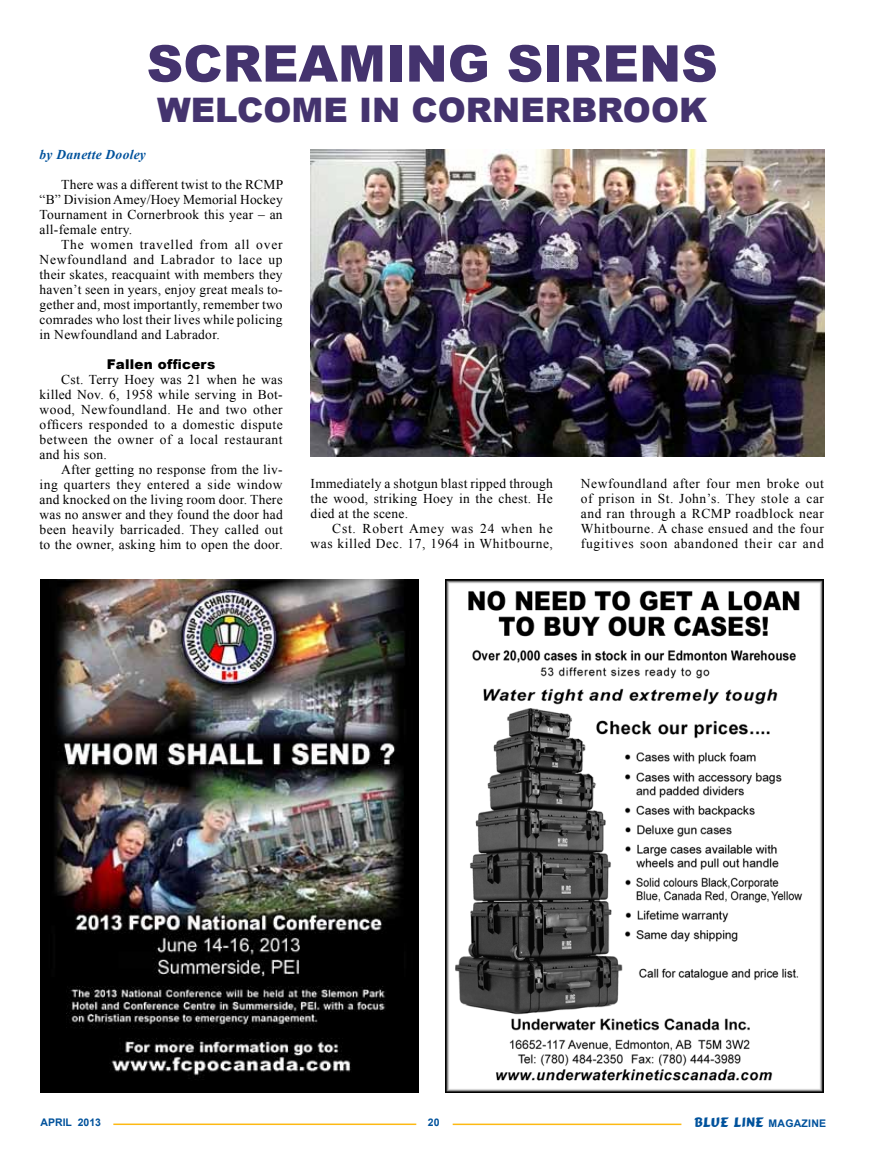
<style>
.page{position:relative;width:878px;height:1175px;background:#fff}
.page>*{position:absolute;margin:0;border:0;box-sizing:border-box;transform-origin:0 0}
.t1{font:900 50.7px "Arial";color:#44336e}
.t2{font:900 33.75px "Arial";color:#44336e}
.t3{font:13.5px/15px "Times New Roman";letter-spacing:.025em;color:#000;text-align:justify}
.t4{font:13.5px "Comic";letter-spacing:.02em;color:#00529c}
.t5{font:italic 700 13.5px "Times New Roman";letter-spacing:.02em;color:#00529c}
.t6{font:900 13.5px "Arial";letter-spacing:.02em;color:#000}
.t7{font:700 10.5px "Arial";color:#00529c}
.s1{font-family:"Arial";font-weight:700;font-size:10.5px}
</style>
<div class="page">
<hr style="left:113px;top:1123px;width:303px;height:2px;background:#fdb913">
<hr style="left:452px;top:1123px;width:229px;height:2px;background:#fdb913">
<img style="left:445px;top:579px;width:378px;height:513px">
<img style="left:40px;top:579px;width:378px;height:513px">
<img style="left:311px;top:150px;width:513px;height:306px">
<h1 class="t1" style="left:147px;top:27px;width:572px">SCREAMING SIRENS</h1>
<h2 class="t2" style="left:157px;top:86px;width:552px">WELCOME IN CORNERBROOK</h2>
<p class="t5" style="left:40px;top:145px;width:108px">by Danette Dooley</p>
<p class="t3" style="left:40px;top:177px;width:245px;text-indent:22px">There was a different twist to the RCMP “B” Division Amey/Hoey Memorial Hockey Tournament in Cornerbrook this year – an all-female entry.</p>
<p class="t3" style="left:40px;top:237px;width:245px;text-indent:22px">The women travelled from all over Newfoundland and Labrador to lace up their skates, reacquaint with members they haven’t seen in years, enjoy great meals to&shy;gether and, most importantly, remember two comrades who lost their lives while policing in Newfoundland and Labrador.</p>
<p class="t6" style="left:107px;top:354px;width:110px">FALLEN OFFICERS</p>
<p class="t3" style="left:40px;top:372px;width:244px;text-indent:22px">Cst. Terry Hoey was 21 when he was killed Nov. 6, 1958 while serving in Bot&shy;wood, Newfoundland. He and two other officers responded to a domestic dispute between the owner of a local restaurant and his son.</p>
<p class="t3" style="left:40px;top:462px;width:245px;text-indent:22px">After getting no response from the liv&shy;ing quarters they entered a side window and knocked on the living room door. There was no answer and they found the door had been heavily barricaded. They called out to the owner, asking him to open the door.</p>
<p class="t3" style="left:310px;top:476px;width:244px">Immediately a shotgun blast ripped through the wood, striking Hoey in the chest. He died at the scene.</p>
<p class="t3" style="left:310px;top:521px;width:244px;text-align:right">Cst. Robert Amey was 24 when he was killed Dec. 17, 1964 in Whitbourne,</p>
<p class="t3" style="left:581px;top:476px;width:245px">Newfoundland after four men broke out of prison in St. John’s. They stole a car and ran through a RCMP roadblock near Whitbourne. A chase ensued and the four fugitives soon abandoned their car and</p>
<p class="t7" style="left:41px;top:1115px;width:62px">APRIL 2013</p>
<p class="t7" style="left:428px;top:1115px;width:13px">20</p>
<p class="t4" style="left:694px;top:1113px;width:133px">BLUE LINE <span class="s1">MAGAZINE</span></p>
</div>
